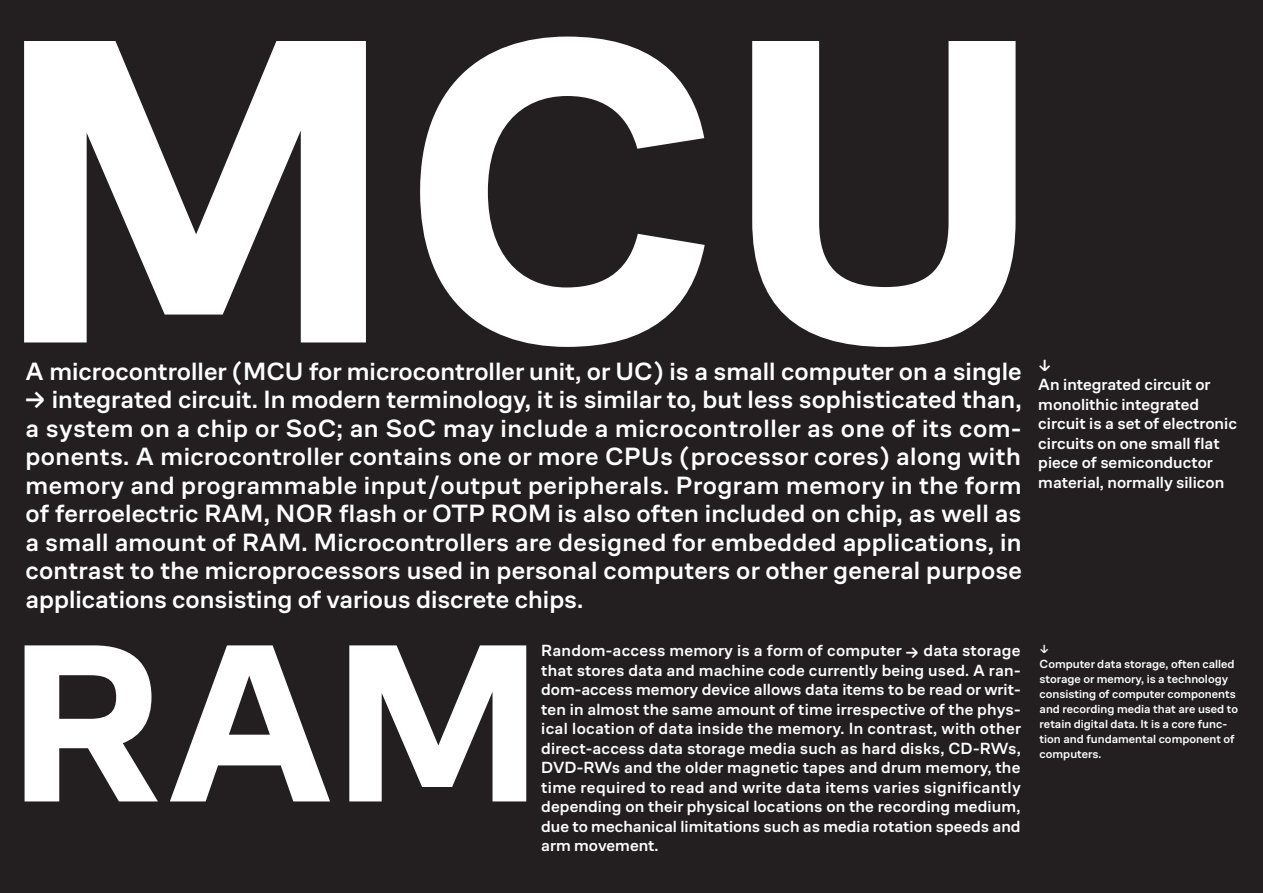
<style>
.page{position:relative;width:1263px;height:893px;background:#231f20}
.page>*{position:absolute;margin:0;border:0;box-sizing:border-box;transform-origin:0 0}
.t1{font:700 443.4px "Co Fo Sans";color:#fff}
.t2{font:700 229.5px "Co Fo Sans";color:#fff}
.Paragraph_Style_15{font:500 25.5px/28.5px "Co Fo Sans";color:#fff;text-align:justify}
.Paragraph_Style_15-2{font:500 16.5px/19.5px "Co Fo Sans";color:#fff}
.Paragraph_Style_15-3{font:500 12px/15px "Co Fo Sans";color:#fff}
</style>
<div class="page">
<p class="t1" style="left:-9px;top:-85px;width:1056px">MCU</p>
<p class="Paragraph_Style_15" style="left:26px;top:357px;width:998px">A microcontroller (MCU for microcontroller unit, or UC) is a small computer on a single</p>
<p class="Paragraph_Style_15" style="left:26px;top:385px;width:998px">→ integrated circuit. In modern terminology, it is similar to, but less sophisticated than, a system on a chip or SoC; an SoC may include a microcontroller as one of its com&shy;ponents. A microcontroller contains one or more CPUs (processor cores) along with memory and programmable input/output peripherals. Program memory in the form of ferroelectric RAM, NOR flash or OTP ROM is also often included on chip, as well as a small amount of RAM. Microcontrollers are designed for embedded applications, in contrast to the microprocessors used in personal computers or other general purpose applications consisting of various discrete chips.</p>
<p class="Paragraph_Style_15-2" style="left:1038px;top:355px;width:15px">↓</p>
<p class="Paragraph_Style_15-2" style="left:1038px;top:375px;width:200px">An integrated circuit or monolithic integrated circuit is a set of electronic circuits on one small flat piece of semiconductor material, normally silicon</p>
<p class="t2" style="left:7px;top:580px;width:537px">RAM</p>
<p class="Paragraph_Style_15-2" style="left:541px;top:641px;width:481px;text-align:justify">Random-access memory is a form of computer → data storage that stores data and machine code currently being used. A ran&shy;dom-access memory device allows data items to be read or writ&shy;ten in almost the same amount of time irrespective of the phys&shy;ical location of data inside the memory. In contrast, with other direct-access data storage media such as hard disks, CD-RWs, DVD-RWs and the older magnetic tapes and drum memory, the time required to read and write data items varies significantly depending on their physical locations on the recording medium, due to mechanical limitations such as media rotation speeds and arm movement.</p>
<p class="Paragraph_Style_15-3" style="left:1040px;top:641px;width:11px">↓</p>
<p class="Paragraph_Style_15-3" style="left:1040px;top:656px;width:200px">Computer data storage, often called storage or memory, is a technology consisting of computer components and recording media that are used to retain digital data. It is a core func&shy;tion and fundamental component of computers.</p>
</div>
